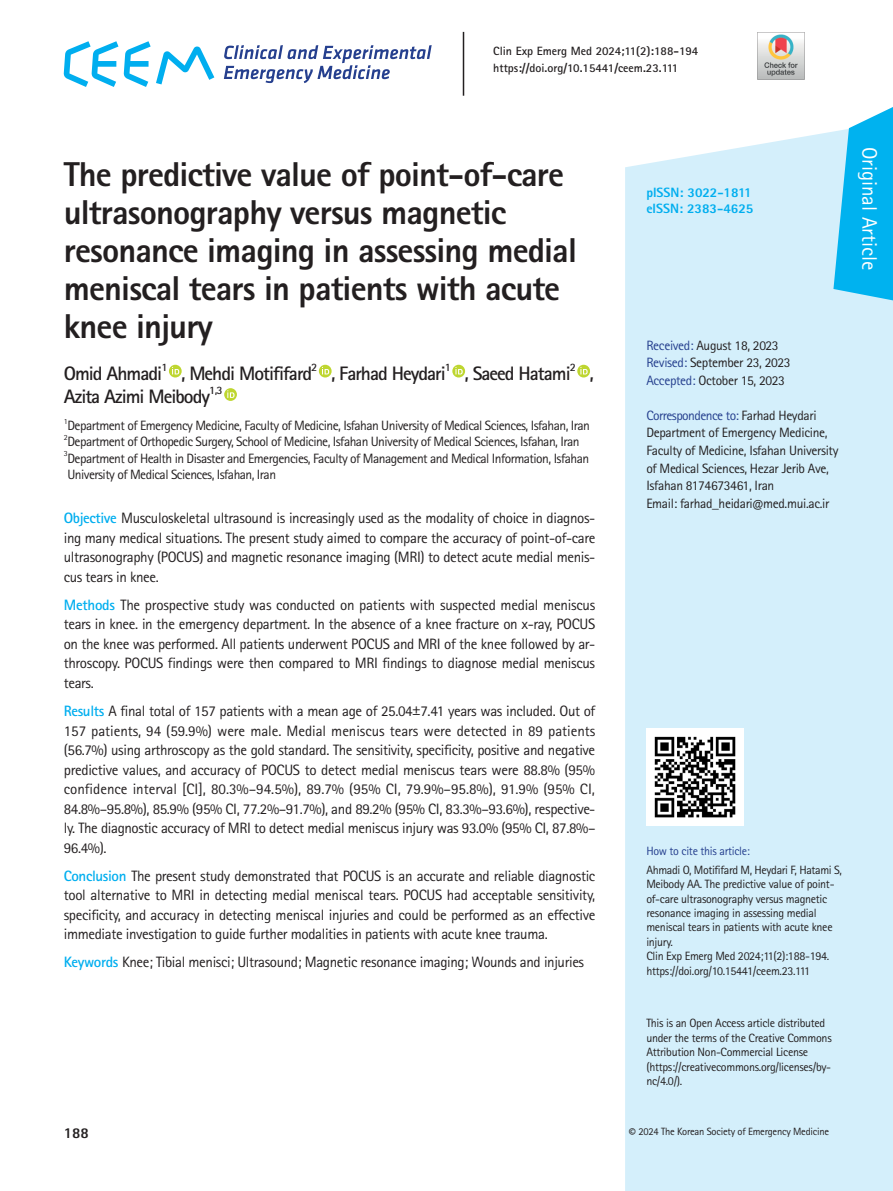
<style>
.page{position:relative;width:893px;height:1191px;background:#fff}
.page>*{position:absolute;margin:0;border:0;box-sizing:border-box;transform-origin:0 0}
.제목{font:800 34.5px/38px "Rotis Sans Serif Std";letter-spacing:-.025em;color:#231f20}
.t1{font:21px "Rotis Sans Serif Std";color:#fff}
.저자{font:700 19.5px "Rotis Sans Serif Std";letter-spacing:-.05em;color:#231f20}
.초록{font:15px/19.5px "Rotis Sans Serif Std";letter-spacing:-.025em;color:#231f20;text-align:justify}
.t2{font:800 15px "Rotis Sans Serif Std";color:#231f20}
.소속{font:13.5px/16.2px "Rotis Sans Serif Std";letter-spacing:-.04em;color:#231f20}
.date{font:13.5px/17.5px "Rotis Sans Serif Std";letter-spacing:-.025em;color:#231f20}
.t3{font:800 13.5px "Rotis Sans Serif Std";color:#00aeef}
.교신저자{font:13.5px "Rotis Sans Serif Std";letter-spacing:-.04em;color:#253f8e}
.인용주소본문{font:12px/14.4px "Rotis Sans Serif Std";letter-spacing:-.025em;color:#231f20}
.잡지볼륨{font:700 12px "Rotis Sans Serif Std";color:#231f20}
.인용주소볼드{font:12px "Rotis Sans Serif Std";letter-spacing:-.025em;color:#253f8e}
.저자-2{font:700 11.4px "Rotis Sans Serif Std";color:#231f20}
.t4{font:10.5px "Rotis Sans Serif Std";letter-spacing:-.02em;color:#231f20}
.소속-2{font:7.8px "Rotis Sans Serif Std";color:#231f20}
.s1{font-weight:700;color:#00aeef}
.s2{color:#253f8e}
.s3{color:#231f20}
.s4{font-family:"Myriad Pro";font-weight:700}
</style>
<div class="page">
<div style="left:625px;top:131px;width:268px;height:1060px;background:#d4effb"></div>
<svg style="left:833px;top:107px;width:60px;height:193px;background:#31c0f1"></svg>
<svg style="left:64px;top:41px;width:54px;height:46px"></svg>
<svg style="left:124px;top:41px;width:90px;height:46px"></svg>
<svg style="left:224px;top:45px;width:208px;height:38px"></svg>
<hr style="left:463px;top:32px;width:1px;height:64px;background:#231f20">
<svg style="left:169px;top:365px;width:13px;height:12px"></svg>
<svg style="left:172px;top:367px;width:7px;height:7px"></svg>
<svg style="left:319px;top:365px;width:13px;height:12px"></svg>
<svg style="left:322px;top:367px;width:7px;height:7px"></svg>
<svg style="left:452px;top:365px;width:13px;height:12px"></svg>
<svg style="left:455px;top:367px;width:8px;height:7px"></svg>
<svg style="left:577px;top:365px;width:13px;height:12px"></svg>
<svg style="left:580px;top:367px;width:8px;height:7px"></svg>
<svg style="left:224px;top:388px;width:13px;height:13px"></svg>
<svg style="left:227px;top:390px;width:8px;height:8px"></svg>
<div style="left:646px;top:727px;width:98px;height:98px;background:#fff"></div>
<img style="left:654px;top:736px;width:82px;height:82px">
<img style="left:758px;top:32px;width:46px;height:47px">
<p class="잡지볼륨" style="left:493px;top:44px;width:207px">Clin Exp Emerg Med 2024;11(2):188-194</p>
<p class="잡지볼륨" style="left:493px;top:60px;width:187px">https://doi.org/10.15441/ceem.23.111</p>
<p class="제목" style="left:64px;top:155px;width:515px">The predictive value of point-of-care ultrasonography versus magnetic resonance imaging in assessing medial meniscal tears in patients with acute knee injury</p>
<p class="저자" style="left:64px;top:361px;width:100px">Omid Ahmadi</p>
<p class="저자-2" style="left:161px;top:359px;width:8px">1</p>
<p class="저자" style="left:181px;top:361px;width:133px">, Mehdi Motififard</p>
<p class="저자-2" style="left:311px;top:359px;width:8px">2</p>
<p class="저자" style="left:331px;top:361px;width:116px">, Farhad Heydari</p>
<p class="저자-2" style="left:445px;top:359px;width:8px">1</p>
<p class="저자" style="left:465px;top:361px;width:108px">, Saeed Hatami</p>
<p class="저자-2" style="left:570px;top:359px;width:8px">2</p>
<p class="저자" style="left:590px;top:361px;width:6px">,</p>
<p class="저자" style="left:64px;top:384px;width:148px">Azita Azimi Meibody</p>
<p class="저자-2" style="left:209px;top:383px;width:15px">1,3</p>
<p class="소속-2" style="left:64px;top:416px;width:5px">1</p>
<p class="소속" style="left:67px;top:418px;width:524px">Department of Emergency Medicine, Faculty of Medicine, Isfahan University of Medical Sciences, Isfahan, Iran</p>
<p class="소속-2" style="left:64px;top:433px;width:5px">2</p>
<p class="소속" style="left:67px;top:434px;width:514px">Department of Orthopedic Surgery, School of Medicine, Isfahan University of Medical Sciences, Isfahan, Iran</p>
<p class="소속-2" style="left:64px;top:449px;width:5px">3</p>
<p class="소속" style="left:67px;top:450px;width:523px">Department of Health in Disaster and Emergencies, Faculty of Management and Medical Information, Isfahan<br>University of Medical Sciences, Isfahan, Iran</p>
<p class="초록" style="left:64px;top:509px;width:533px"><span class="s1">Objective</span> Musculoskeletal ultrasound is increasingly used as the modality of choice in diagnos&shy;ing many medical situations. The present study aimed to compare the accuracy of point-of-care ultrasonography (POCUS) and magnetic resonance imaging (MRI) to detect acute medial menis&shy;cus tears in knee.</p>
<p class="초록" style="left:64px;top:595px;width:533px"><span class="s1">Methods</span> The prospective study was conducted on patients with suspected medial meniscus tears in knee. in the emergency department. In the absence of a knee fracture on x-ray, POCUS on the knee was performed. All patients underwent POCUS and MRI of the knee followed by ar&shy;throscopy. POCUS findings were then compared to MRI findings to diagnose medial meniscus tears.</p>
<p class="초록" style="left:64px;top:701px;width:533px"><span class="s1">Results</span> A final total of 157 patients with a mean age of 25.04±7.41 years was included. Out of 157 patients, 94 (59.9%) were male. Medial meniscus tears were detected in 89 patients (56.7%) using arthroscopy as the gold standard. The sensitivity, specificity, positive and negative predictive values, and accuracy of POCUS to detect medial meniscus tears were 88.8% (95% confidence interval [CI], 80.3%–94.5%), 89.7% (95% CI, 79.9%–95.8%), 91.9% (95% CI, 84.8%–95.8%), 85.9% (95% CI, 77.2%–91.7%), and 89.2% (95% CI, 83.3%–93.6%), respective&shy;ly. The diagnostic accuracy of MRI to detect medial meniscus injury was 93.0% (95% CI, 87.8%– 96.4%).</p>
<p class="초록" style="left:64px;top:866px;width:533px"><span class="s1">Conclusion</span> The present study demonstrated that POCUS is an accurate and reliable diagnostic tool alternative to MRI in detecting medial meniscal tears. POCUS had acceptable sensitivity, specificity, and accuracy in detecting meniscal injuries and could be performed as an effective immediate investigation to guide further modalities in patients with acute knee trauma.</p>
<p class="초록" style="left:64px;top:952px;width:522px"><span class="s1">Keywords</span> Knee; Tibial menisci; Ultrasound; Magnetic resonance imaging; Wounds and injuries</p>
<p class="t3" style="left:646px;top:183px;width:107px">pISSN: 3022-1811</p>
<p class="t3" style="left:646px;top:200px;width:109px">eISSN: 2383-4625</p>
<p class="date" style="left:646px;top:336px;width:134px"><span class="s2">Received:</span> August 18, 2023</p>
<p class="date" style="left:646px;top:354px;width:146px"><span class="s2">Revised:</span> September 23, 2023</p>
<p class="date" style="left:646px;top:371px;width:140px"><span class="s2">Accepted:</span> October 15, 2023</p>
<p class="교신저자" style="left:646px;top:407px;width:172px">Correspondence to: <span class="s3">Farhad Heydari</span></p>
<p class="date" style="left:646px;top:424px;width:194px">Department of Emergency Medicine, Faculty of Medicine, Isfahan University of Medical Sciences, Hezar Jerib Ave, Isfahan 8174673461, Iran</p>
<p class="date" style="left:646px;top:494px;width:184px">Email: farhad_heidari@med.mui.ac.ir</p>
<p class="인용주소볼드" style="left:646px;top:844px;width:105px">How to cite this article:</p>
<p class="인용주소본문" style="left:646px;top:862px;width:197px">Ahmadi O, Motififard M, Heydari F, Hatami S, Meibody AA. The predictive value of point&shy;of-care ultrasonography versus magnetic resonance imaging in assessing medial meniscal tears in patients with acute knee injury.</p>
<p class="인용주소본문" style="left:646px;top:949px;width:184px">Clin Exp Emerg Med 2024;11(2):188-194.</p>
<p class="인용주소본문" style="left:646px;top:963px;width:165px">https://doi.org/10.15441/ceem.23.111</p>
<p class="인용주소본문" style="left:646px;top:1016px;width:187px">This is an Open Access article distributed under the terms of the Creative Commons Attribution Non-Commercial License (https://creativecommons.org/licenses/by&shy;nc/4.0/).</p>
<p class="t2" style="left:64px;top:1123px;width:27px">188</p>
<p class="t4" style="left:629px;top:1125px;width:202px"><span class="s4">©</span> 2024 The Korean Society of Emergency Medicine</p>
<p class="t1" style="left:882px;top:147px;width:125px;rotate:90deg">Original Article</p>
</div>
